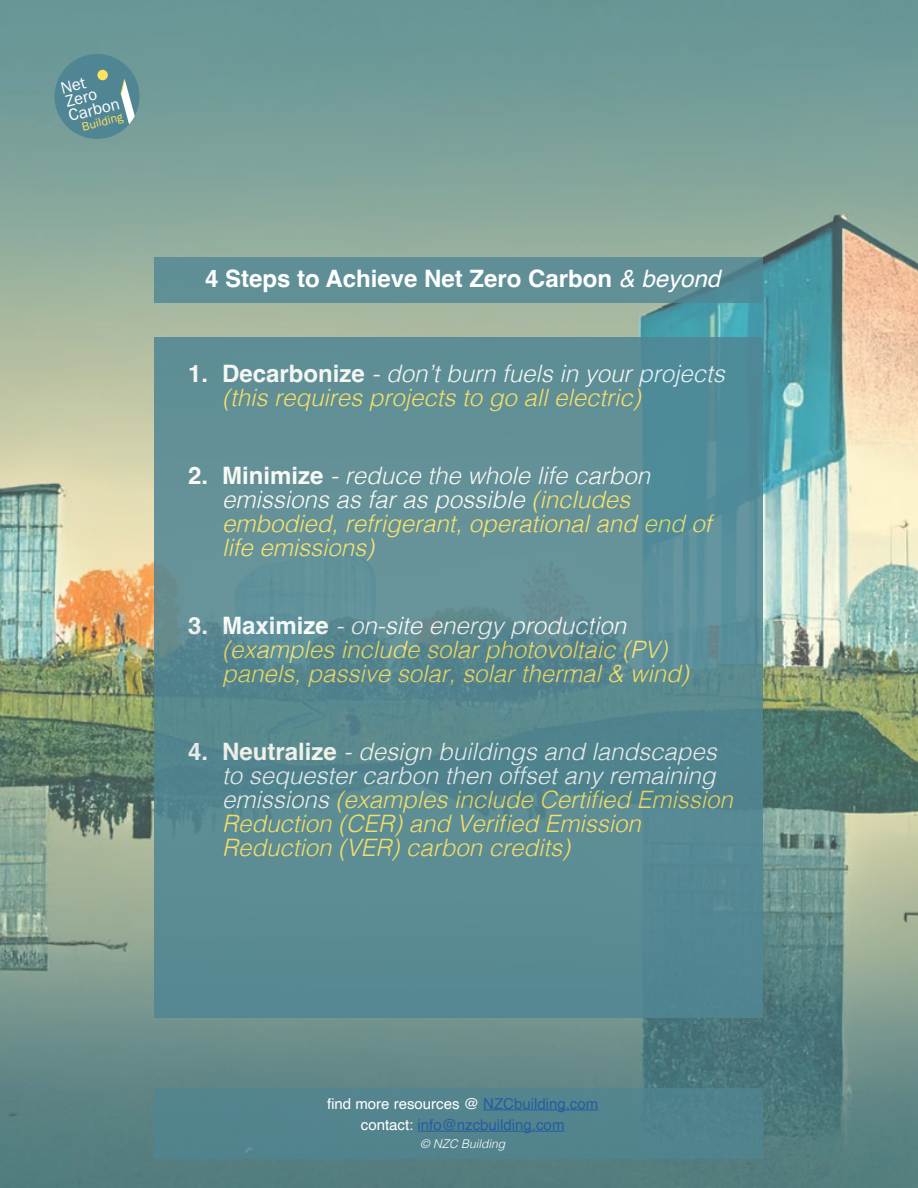
<style>
.page{position:relative;width:918px;height:1188px;background:#fff}
.page>*{position:absolute;margin:0;border:0;box-sizing:border-box;transform-origin:0 0}
.t1{font:italic 300 24px/24px "Helvetica";color:#fee361}
.t2{font:700 24px "Helvetica";color:#fff}
.t3{font:17.1px/28.2px "Franklin Gothic URW Boo";color:#fff}
.t4{font:15px/21.3px "Helvetica";color:#215e9e;text-align:center}
.t5{font:12.3px "Franklin Gothic URW Boo";color:#fee361}
.t6{font:italic 300 12px "Helvetica";color:#fff}
.s1{font-weight:400;font-style:italic}
.s2{font-weight:700;font-style:normal;color:#fff}
.s3{color:#fff}
</style>
<div class="page">
<img style="left:0;top:0;width:918px;height:1188px">
<div style="left:155px;top:257px;width:608px;height:46px;background:linear-gradient(to right,#629096,#5b8c95)"></div>
<div style="left:155px;top:1088px;width:608px;height:70px;background:#508694"></div>
<div style="left:55px;top:54px;width:85px;height:85px;background:#508694;border-radius:50%"></div>
<div style="left:97px;top:70px;width:11px;height:10px;background:#fee361;border-radius:50%"></div>
<svg style="left:121px;top:79px;width:14px;height:45px"></svg>
<hr style="left:483px;top:1110px;width:115px;height:1px;background:#215e9e">
<hr style="left:418px;top:1131px;width:147px;height:1px;background:#215e9e">
<svg style="left:155px;top:337px;width:608px;height:680px;background:#5a8b94"></svg>
<p class="t3" style="left:58px;top:74px;width:55px;rotate:-14deg">Net<br>Carbon</p>
<p class="t3" style="left:62px;top:87px;width:33px;rotate:-14deg">Zero</p>
<p class="t5" style="left:80px;top:119px;width:43px;rotate:-14deg">Building</p>
<p class="t2" style="left:205px;top:264px;width:517px">4 Steps to Achieve Net Zero Carbon <span class="s1">&amp; beyond</span></p>
<p class="t1" style="left:222px;top:360px;width:504px;text-indent:-34px"><span class="s2">1. Decarbonize</span> <span class="s3">- don’t burn fuels in your projects </span>(this requires projects to go all electric)</p>
<p class="t1" style="left:222px;top:462px;width:491px;text-indent:-34px"><span class="s2">2. Minimize</span> <span class="s3">- reduce the whole life carbon emissions as far as possible</span> (includes embodied, refrigerant, operational and end of life emissions)</p>
<p class="t1" style="left:222px;top:612px;width:468px;text-indent:-34px"><span class="s2">3. Maximize</span> <span class="s3">- on-site energy production </span>(examples include solar photovoltaic (PV) panels, passive solar, solar thermal &amp; wind)</p>
<p class="t1" style="left:222px;top:738px;width:512px;text-indent:-34px"><span class="s2">4. Neutralize</span> <span class="s3">- design buildings and landscapes to sequester carbon then offset any remaining emissions</span> (examples include Certified Emission Reduction (CER) and Verified Emission Reduction (VER) carbon credits)</p>
<p class="t4" style="left:327px;top:1093px;width:273px"><span class="s3">find more resources @</span> NZCbuilding.com <span class="s3">contact:</span> info@nzcbuilding.com</p>
<p class="t6" style="left:420px;top:1133px;width:86px">© NZC Building</p>
</div>
